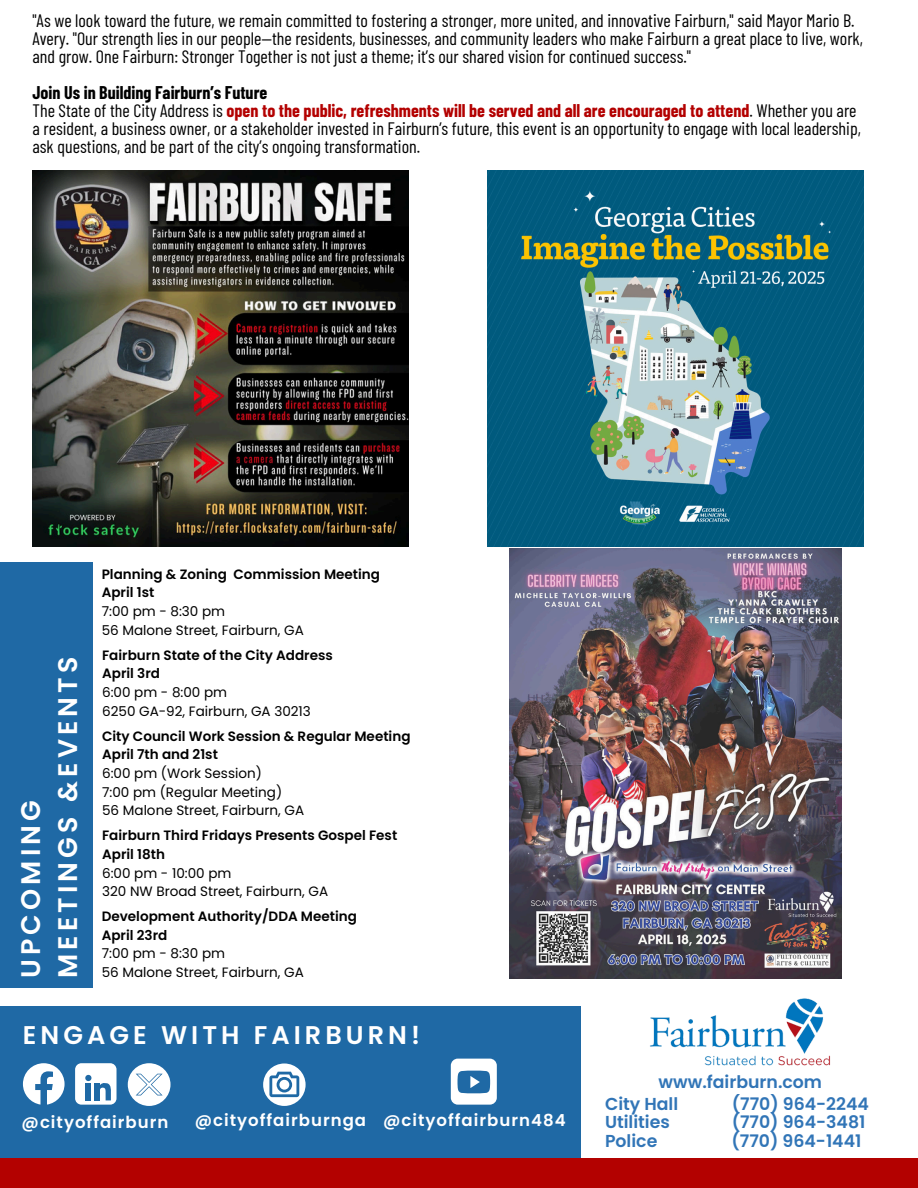
<style>
.page{position:relative;width:918px;height:1188px;background:#fff}
.page>*{position:absolute;margin:0;border:0;box-sizing:border-box;transform-origin:0 0}
.t1{font:600 26.85px/37.2px "Poppins";letter-spacing:.155em;color:#fff}
.t2{font:600 25.5px "Poppins";letter-spacing:.16em;color:#fff}
.t3{font:18px/18px "Barlow Condensed";color:#000}
.t4{font:600 17.25px "Poppins";color:#3175b7}
.t5{font:600 16.5px "Poppins";letter-spacing:.06em;color:#fff}
.t6{font:13.5px "Poppins";color:#000}
.t7{font:600 13.5px "Poppins";color:#000}
.s1{font-weight:700}
.s2{font-weight:700;color:#b30100}
</style>
<div class="page">
<div style="left:0;top:1007px;width:580px;height:181px;background:#1f69a5"></div>
<div style="left:0;top:1158px;width:918px;height:30px;background:#b30100"></div>
<div style="left:0;top:562px;width:93px;height:426px;background:#1f69a5"></div>
<img style="left:650px;top:998px;width:181px;height:68px">
<svg style="left:23px;top:1063px;width:42px;height:42px"></svg>
<svg style="left:263px;top:1063px;width:43px;height:43px"></svg>
<div style="left:279px;top:1080px;width:10px;height:10px;background:#fff;border-radius:50%"></div>
<svg style="left:128px;top:1063px;width:43px;height:43px"></svg>
<div style="left:75px;top:1063px;width:42px;height:42px;background:#fff;border-radius:6px"></div>
<svg style="left:85px;top:1075px;width:6px;height:6px"></svg>
<div style="left:86px;top:1083px;width:5px;height:17px;background:#1f69a5"></div>
<div style="left:94px;top:1083px;width:5px;height:17px;background:#1f69a5"></div>
<svg style="left:99px;top:1083px;width:12px;height:17px"></svg>
<div style="left:451px;top:1059px;width:46px;height:46px;background:#fff;border-radius:7px"></div>
<svg style="left:458px;top:1071px;width:32px;height:22px"></svg>
<img style="left:32px;top:171px;width:376px;height:375px">
<img style="left:509px;top:549px;width:332px;height:429px">
<img style="left:488px;top:171px;width:375px;height:375px">
<p class="t3" style="left:32px;top:11px;width:832px">"As we look toward the future, we remain committed to fostering a stronger, more united, and innovative Fairburn," said Mayor Mario B.<br>Avery. "Our strength lies in our people—the residents, businesses, and community leaders who make Fairburn a great place to live, work, and grow. One Fairburn: Stronger Together is not just a theme; it’s our shared vision for continued success."</p>
<p class="t3" style="left:32px;top:83px;width:830px"><span class="s1">Join Us in Building Fairburn’s Future<br></span>The State of the City Address is <span class="s2">open to the public, refreshments will be served and all are encouraged to attend</span>. Whether you are a resident, a business owner, or a stakeholder invested in Fairburn’s future, this event is an opportunity to engage with local leadership, ask questions, and be part of the city’s ongoing transformation.</p>
<p class="t1" style="left:12px;top:978px;width:323px;rotate:-90deg">UPCOMING<br>MEETINGS &amp;EVENTS</p>
<p class="t7" style="left:102px;top:565px;width:280px">Planning &amp; Zoning Commission Meeting</p>
<p class="t7" style="left:102px;top:583px;width:54px">April 1st</p>
<p class="t6" style="left:102px;top:602px;width:125px">7:00 pm - 8:30 pm</p>
<p class="t6" style="left:102px;top:621px;width:204px">56 Malone Street, Fairburn, GA</p>
<p class="t7" style="left:102px;top:646px;width:232px">Fairburn State of the City Address</p>
<p class="t7" style="left:102px;top:664px;width:59px">April 3rd</p>
<p class="t6" style="left:102px;top:683px;width:127px">6:00 pm - 8:00 pm</p>
<p class="t6" style="left:102px;top:701px;width:210px">6250 GA-92, Fairburn, GA 30213</p>
<p class="t7" style="left:102px;top:727px;width:310px">City Council Work Session &amp; Regular Meeting</p>
<p class="t7" style="left:102px;top:745px;width:117px">April 7th and 21st</p>
<p class="t6" style="left:102px;top:764px;width:161px">6:00 pm (Work Session)</p>
<p class="t6" style="left:102px;top:782px;width:182px">7:00 pm (Regular Meeting)</p>
<p class="t6" style="left:102px;top:801px;width:204px">56 Malone Street, Fairburn, GA</p>
<p class="t7" style="left:102px;top:826px;width:297px">Fairburn Third Fridays Presents Gospel Fest</p>
<p class="t7" style="left:102px;top:845px;width:64px">April 18th</p>
<p class="t6" style="left:102px;top:863px;width:131px">6:00 pm - 10:00 pm</p>
<p class="t6" style="left:102px;top:882px;width:228px">320 NW Broad Street, Fairburn, GA</p>
<p class="t7" style="left:102px;top:907px;width:257px">Development Authority/DDA Meeting</p>
<p class="t7" style="left:102px;top:926px;width:67px">April 23rd</p>
<h1 class="t6" style="left:102px;top:944px;width:125px">7:00 pm - 8:30 pm</h1>
<p class="t6" style="left:102px;top:963px;width:204px">56 Malone Street, Fairburn, GA</p>
<h1 class="t2" style="left:23px;top:1017px;width:399px">ENGAGE WITH FAIRBURN!</h1>
<h3 class="t5" style="left:22px;top:1110px;width:148px">@cityoffairburn</h3>
<h3 class="t5" style="left:195px;top:1108px;width:173px">@cityoffairburnga</h3>
<p class="t5" style="left:383px;top:1108px;width:184px">@cityoffairburn484</p>
<p class="t4" style="left:659px;top:1070px;width:165px">www.fairburn.com</p>
<p class="t4" style="left:605px;top:1092px;width:75px">City Hall</p>
<p class="t4" style="left:732px;top:1092px;width:139px">(770) 964-2244</p>
<p class="t4" style="left:605px;top:1110px;width:66px">Utilities</p>
<p class="t4" style="left:732px;top:1110px;width:135px">(770) 964-3481</p>
<p class="t4" style="left:605px;top:1129px;width:54px">Police</p>
<p class="t4" style="left:732px;top:1129px;width:131px">(770) 964-1441</p>
</div>
